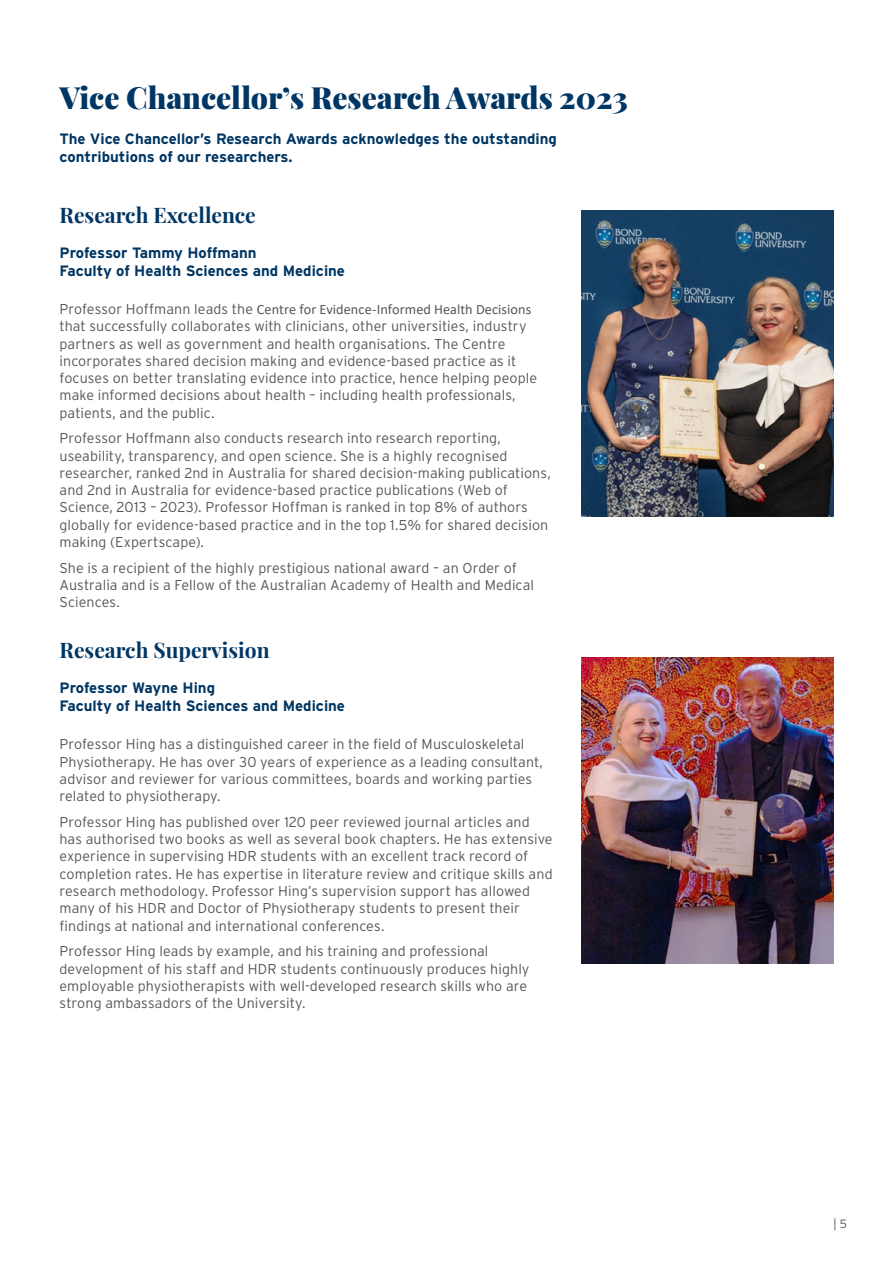
<style>
.page{position:relative;width:893px;height:1263px;background:#fff}
.page>*{position:absolute;margin:0;border:0;box-sizing:border-box;transform-origin:0 0}
.t1{font:900 30px "Playfair Display";color:#003663}
.t2{font:700 21px "Playfair Display";color:#003663}
.t3{font:700 15px/18px "Interstate";color:#003663}
.t4{font:300 14.25px/17.2px "Interstate";letter-spacing:.005em;color:#54575a}
.t5{font:14.25px "Calibri";letter-spacing:.005em;color:#54575a}
.t6{font:300 12px "Interstate";color:#54575a}
.s1{font-family:"Interstate";font-weight:300}
</style>
<div class="page">
<img style="left:582px;top:210px;width:251px;height:307px">
<img style="left:582px;top:657px;width:251px;height:306px">
<h1 class="t1" style="left:60px;top:74px;width:570px">Vice Chancellor’s Research Awards 2023</h1>
<p class="t3" style="left:60px;top:130px;width:499px">The Vice Chancellor’s Research Awards acknowledges the outstanding contributions of our researchers.</p>
<h2 class="t2" style="left:60px;top:198px;width:198px">Research Excellence</h2>
<p class="t3" style="left:60px;top:243px;width:287px">Professor Tammy Hoffmann<br>Faculty of Health Sciences and Medicine</p>
<p class="t5" style="left:60px;top:299px;width:473px"><span class="s1">Professor Hoffmann leads the</span> Centre for Evidence-Informed Health Decisions</p>
<p class="t4" style="left:60px;top:318px;width:479px">that successfully collaborates with clinicians, other universities, industry partners as well as government and health organisations. The Centre incorporates shared decision making and evidence-based practice as it focuses on better translating evidence into practice, hence helping people make informed decisions about health – including health professionals, patients, and the public.</p>
<p class="t4" style="left:60px;top:430px;width:493px">Professor Hoffmann also conducts research into research reporting, useability, transparency, and open science. She is a highly recognised researcher, ranked 2nd in Australia for shared decision-making publications, and 2nd in Australia for evidence-based practice publications (Web of Science, 2013 – 2023). Professor Hoffman is ranked in top 8% of authors globally for evidence-based practice and in the top 1.5% for shared decision making (Expertscape).</p>
<p class="t4" style="left:60px;top:559px;width:476px">She is a recipient of the highly prestigious national award – an Order of<br>Australia and is a Fellow of the Australian Academy of Health and Medical<br>Sciences.</p>
<h2 class="t2" style="left:60px;top:633px;width:212px">Research Supervision</h2>
<p class="t3" style="left:60px;top:678px;width:287px">Professor Wayne Hing<br>Faculty of Health Sciences and Medicine</p>
<p class="t4" style="left:60px;top:736px;width:485px">Professor Hing has a distinguished career in the field of Musculoskeletal Physiotherapy. He has over 30 years of experience as a leading consultant, advisor and reviewer for various committees, boards and working parties related to physiotherapy.</p>
<p class="t4" style="left:60px;top:813px;width:495px">Professor Hing has published over 120 peer reviewed journal articles and has authorised two books as well as several book chapters. He has extensive experience in supervising HDR students with an excellent track record of completion rates. He has expertise in literature review and critique skills and research methodology. Professor Hing’s supervision support has allowed many of his HDR and Doctor of Physiotherapy students to present their findings at national and international conferences.</p>
<p class="t4" style="left:60px;top:942px;width:471px">Professor Hing leads by example, and his training and professional development of his staff and HDR students continuously produces highly employable physiotherapists with well-developed research skills who are strong ambassadors of the University.</p>
<p class="t6" style="left:833px;top:1216px;width:16px">| 5</p>
</div>
